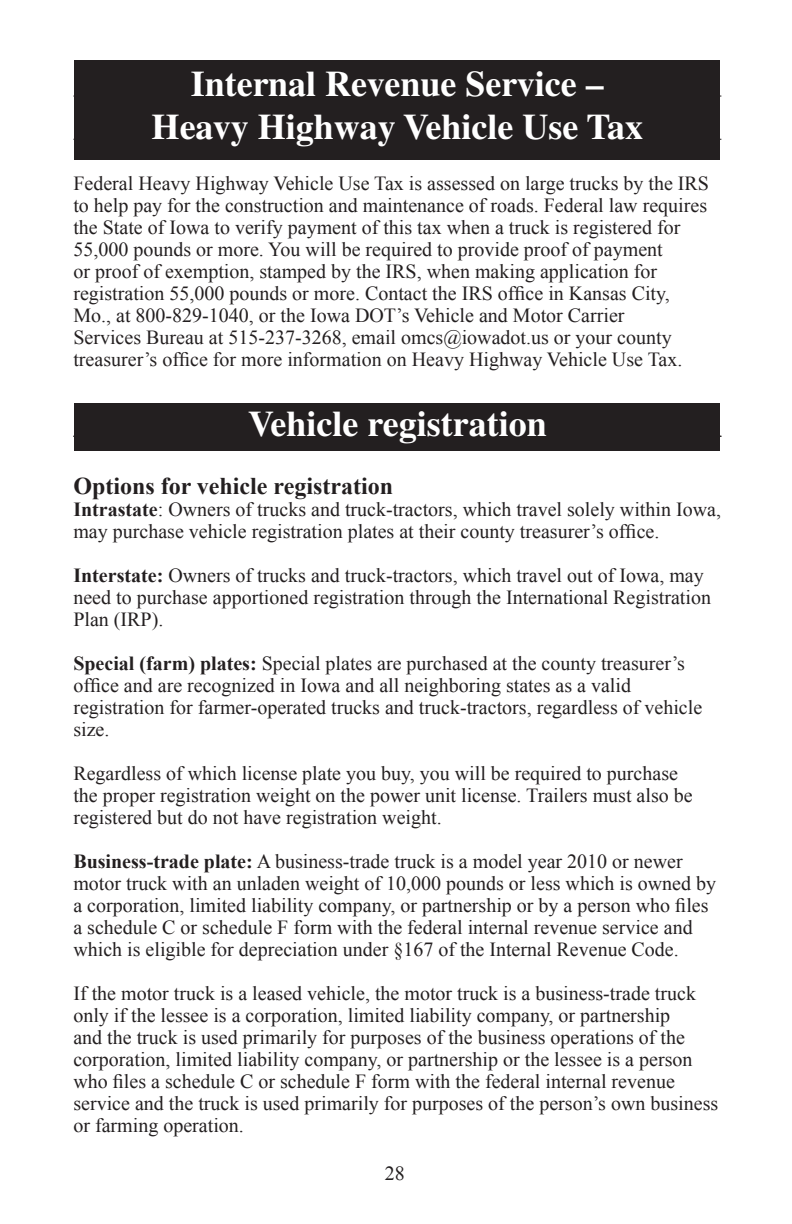
<style>
.page{position:relative;width:792px;height:1224px;background:#fff}
.page>*{position:absolute;margin:0;border:0;box-sizing:border-box;transform-origin:0 0}
.Heading{font:700 36px/43.2px "Times";color:#fff;text-align:center}
.Paragraph_headings{font:700 24px "Times New Roman";color:#231f20}
.Body_Text{font:20px/22px "Times New Roman";color:#231f20}
.s1{font-weight:700}
</style>
<div class="page">
<div style="left:74px;top:403px;width:646px;height:48px;background:#231f20"></div>
<div style="left:74px;top:60px;width:646px;height:99px;background:#231f20"></div>
<hr style="left:73px;top:96px;width:648px;height:1px;background:#231f20">
<hr style="left:73px;top:139px;width:648px;height:1px;background:#231f20">
<hr style="left:73px;top:436px;width:648px;height:1px;background:#231f20">
<p class="Heading" style="left:152px;top:62px;width:493px">Internal Revenue Service –<br>Heavy Highway Vehicle Use Tax</p>
<p class="Body_Text" style="left:73px;top:172px;width:637px">Federal Heavy Highway Vehicle Use Tax is assessed on large trucks by the IRS</p>
<p class="Body_Text" style="left:73px;top:194px;width:635px">to help pay for the construction and maintenance of roads. Federal law requires</p>
<p class="Body_Text" style="left:73px;top:216px;width:609px">the State of Iowa to verify payment of this tax when a truck is registered for</p>
<p class="Body_Text" style="left:73px;top:238px;width:591px">55,000 pounds or more. You will be required to provide proof of payment</p>
<p class="Body_Text" style="left:73px;top:260px;width:585px">or proof of exemption, stamped by the IRS, when making application for</p>
<p class="Body_Text" style="left:73px;top:282px;width:598px">registration 55,000 pounds or more. Contact the IRS office in Kansas City,</p>
<p class="Body_Text" style="left:73px;top:304px;width:553px">Mo., at 800-829-1040, or the Iowa DOT’s Vehicle and Motor Carrier</p>
<p class="Body_Text" style="left:73px;top:326px;width:610px">Services Bureau at 515-237-3268, email omcs@iowadot.us or your county treasurer’s office for more information on Heavy Highway Vehicle Use Tax.</p>
<p class="Heading" style="left:248px;top:402px;width:300px">Vehicle registration</p>
<p class="Paragraph_headings" style="left:73px;top:469px;width:321px">Options for vehicle registration</p>
<p class="Body_Text" style="left:73px;top:498px;width:649px"><span class="s1">Intrastate</span>: Owners of trucks and truck-tractors, which travel solely within Iowa, may purchase vehicle registration plates at their county treasurer’s office.</p>
<p class="Body_Text" style="left:73px;top:564px;width:639px"><span class="s1">Interstate:</span> Owners of trucks and truck-tractors, which travel out of Iowa, may need to purchase apportioned registration through the International Registration<br>Plan (IRP).</p>
<p class="Body_Text" style="left:73px;top:652px;width:630px"><span class="s1">Special (farm) plates:</span> Special plates are purchased at the county treasurer’s office and are recognized in Iowa and all neighboring states as a valid registration for farmer-operated trucks and truck-tractors, regardless of vehicle size.</p>
<p class="Body_Text" style="left:73px;top:762px;width:621px">Regardless of which license plate you buy, you will be required to purchase the proper registration weight on the power unit license. Trailers must also be registered but do not have registration weight.</p>
<p class="Body_Text" style="left:73px;top:850px;width:644px"><span class="s1">Business-trade plate:</span> A business-trade truck is a model year 2010 or newer motor truck with an unladen weight of 10,000 pounds or less which is owned by a corporation, limited liability company, or partnership or by a person who files a schedule C or schedule F form with the federal internal revenue service and which is eligible for depreciation under §167 of the Internal Revenue Code.</p>
<p class="Body_Text" style="left:73px;top:982px;width:646px">If the motor truck is a leased vehicle, the motor truck is a business-trade truck only if the lessee is a corporation, limited liability company, or partnership<br>and the truck is used primarily for purposes of the business operations of the corporation, limited liability company, or partnership or the lessee is a person who files a schedule C or schedule F form with the federal internal revenue service and the truck is used primarily for purposes of the person’s own business or farming operation.</p>
<p class="Body_Text" style="left:385px;top:1162px;width:21px">28</p>
</div>
